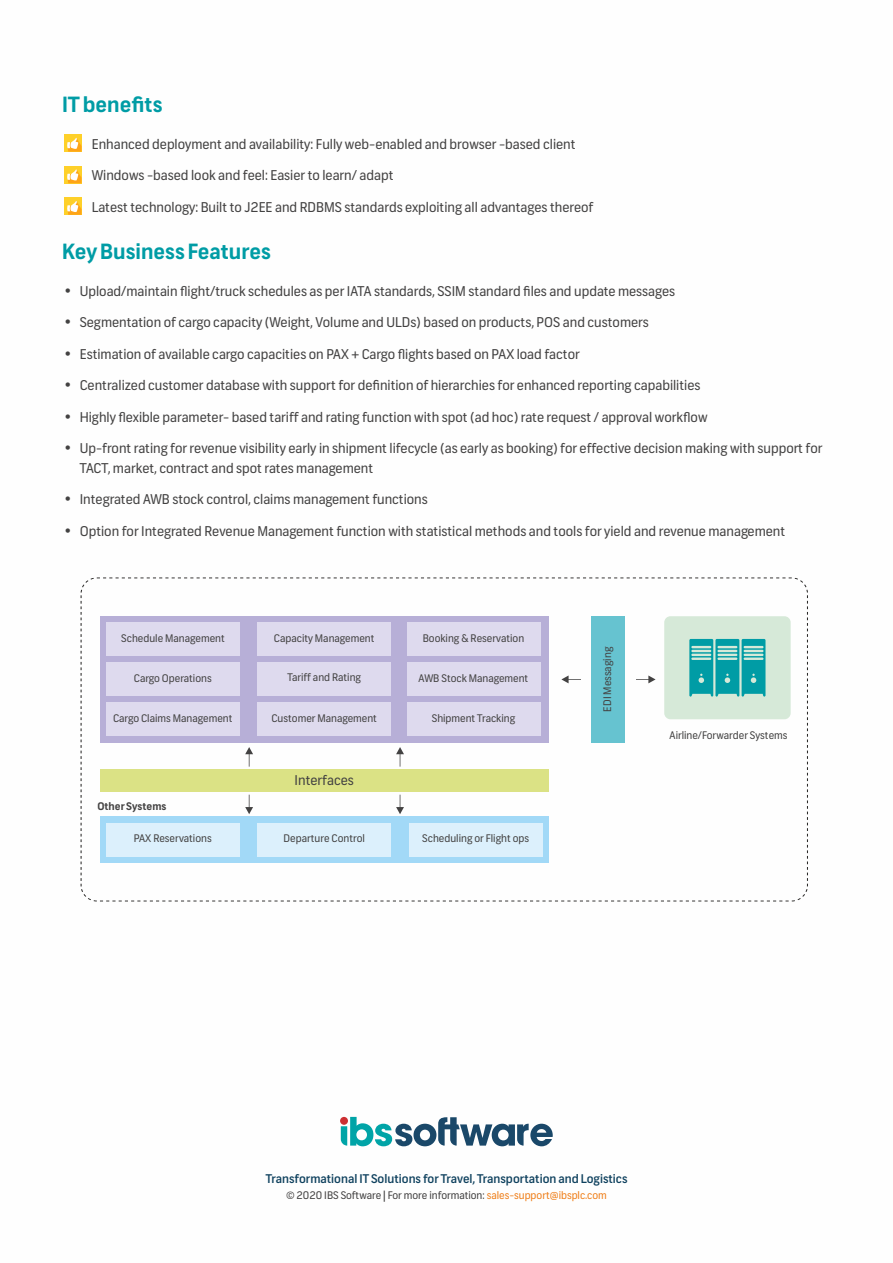
<style>
.page{position:relative;width:893px;height:1263px;background:#fff}
.page>*{position:absolute;margin:0;border:0;box-sizing:border-box;transform-origin:0 0}
.t1{font:700 21px "Frank";color:#009ca5}
.t2{font:13.5px/19.5px "Frank";color:#434242}
.t3{font:500 12px "Frank";color:#0f415e}
.t4{font:10.5px "Frank";color:#434242}
.t5{font:700 10.5px "Frank";color:#434242}
.t6{font:10.5px "Frank";color:#2b2a29}
.s1{color:#ef7f1a}
</style>
<div class="page">
<div style="left:64px;top:135px;width:17px;height:17px;background:#fed029"></div>
<svg style="left:67px;top:138px;width:14px;height:14px"></svg>
<div style="left:64px;top:166px;width:17px;height:17px;background:#fed029"></div>
<svg style="left:67px;top:169px;width:14px;height:14px"></svg>
<div style="left:64px;top:198px;width:17px;height:17px;background:#fed029"></div>
<svg style="left:67px;top:201px;width:14px;height:14px"></svg>
<div style="left:100px;top:616px;width:449px;height:127px;background:#b7afd7"></div>
<div style="left:106px;top:622px;width:134px;height:34px;background:#dedaee"></div>
<div style="left:257px;top:622px;width:134px;height:34px;background:#dedaee"></div>
<div style="left:407px;top:622px;width:134px;height:34px;background:#dedaee"></div>
<div style="left:591px;top:616px;width:34px;height:127px;background:#66c3d0"></div>
<div style="left:106px;top:662px;width:134px;height:33px;background:#dedaee"></div>
<div style="left:257px;top:662px;width:134px;height:33px;background:#dedaee"></div>
<div style="left:407px;top:662px;width:134px;height:33px;background:#dedaee"></div>
<div style="left:106px;top:702px;width:134px;height:34px;background:#dedaee"></div>
<div style="left:257px;top:702px;width:134px;height:34px;background:#dedaee"></div>
<div style="left:100px;top:816px;width:449px;height:47px;background:#a2d9f7"></div>
<div style="left:407px;top:702px;width:134px;height:34px;background:#dedaee"></div>
<div style="left:106px;top:823px;width:134px;height:33px;background:#dcf0fc"></div>
<div style="left:257px;top:823px;width:134px;height:33px;background:#dcf0fc"></div>
<div style="left:409px;top:823px;width:134px;height:33px;background:#dcf0fc"></div>
<div style="left:100px;top:769px;width:449px;height:22px;background:#dbe285"></div>
<div style="left:664px;top:616px;width:127px;height:103px;background:#d6e9d8;border-radius:6px"></div>
<svg style="left:396px;top:747px;width:8px;height:20px"></svg>
<svg style="left:396px;top:795px;width:8px;height:19px"></svg>
<svg style="left:636px;top:675px;width:20px;height:8px"></svg>
<svg style="left:561px;top:675px;width:20px;height:8px"></svg>
<svg style="left:245px;top:747px;width:8px;height:20px"></svg>
<svg style="left:245px;top:795px;width:8px;height:19px"></svg>
<svg style="left:689px;top:639px;width:76px;height:58px"></svg>
<svg style="left:341px;top:1117px;width:212px;height:29px"></svg>
<div style="left:340px;top:1117px;width:8px;height:8px;background:#cd2f32;border-radius:4px"></div>
<h1 class="t1" style="left:62px;top:96px;width:102px">IT benefits</h1>
<p class="t2" style="left:92px;top:136px;width:485px">Enhanced deployment and availability: Fully web-enabled and browser -based client</p>
<p class="t2" style="left:92px;top:167px;width:303px">Windows -based look and feel: Easier to learn/ adapt</p>
<p class="t2" style="left:92px;top:199px;width:503px">Latest technology: Built to J2EE and RDBMS standards exploiting all advantages thereof</p>
<h1 class="t1" style="left:62px;top:243px;width:210px">Key Business Features</h1>
<p class="t2" style="left:80px;top:283px;width:597px">Upload/maintain flight/truck schedules as per IATA standards, SSIM standard files and update messages</p>
<p class="t2" style="left:80px;top:314px;width:571px">Segmentation of cargo capacity (Weight, Volume and ULDs) based on products, POS and customers</p>
<p class="t2" style="left:80px;top:346px;width:502px">Estimation of available cargo capacities on PAX + Cargo flights based on PAX load factor</p>
<p class="t2" style="left:80px;top:377px;width:622px">Centralized customer database with support for definition of hierarchies for enhanced reporting capabilities</p>
<p class="t2" style="left:80px;top:409px;width:629px">Highly flexible parameter- based tariff and rating function with spot (ad hoc) rate request / approval workflow</p>
<p class="t2" style="left:80px;top:440px;width:744px">Up-front rating for revenue visibility early in shipment lifecycle (as early as booking) for effective decision making with support for<br>TACT, market, contract and spot rates management</p>
<p class="t2" style="left:80px;top:491px;width:350px">Integrated AWB stock control, claims management functions</p>
<p class="t2" style="left:80px;top:523px;width:707px">Option for Integrated Revenue Management function with statistical methods and tools for yield and revenue management</p>
<p class="t4" style="left:121px;top:634px;width:105px">Schedule Management</p>
<p class="t4" style="left:274px;top:634px;width:102px">Capacity Management</p>
<p class="t4" style="left:423px;top:634px;width:103px">Booking &amp; Reservation</p>
<p class="t4" style="left:134px;top:674px;width:79px">Cargo Operations</p>
<p class="t4" style="left:287px;top:674px;width:75px">Tariff and Rating</p>
<p class="t4" style="left:419px;top:674px;width:111px">AWB Stock Management</p>
<p class="t4" style="left:113px;top:714px;width:121px">Cargo Claims Management</p>
<p class="t4" style="left:271px;top:714px;width:107px">Customer Management</p>
<p class="t4" style="left:432px;top:714px;width:85px">Shipment Tracking</p>
<p class="t5" style="left:97px;top:802px;width:71px">Other Systems</p>
<p class="t2" style="left:295px;top:772px;width:61px">Interfaces</p>
<p class="t4" style="left:134px;top:834px;width:79px">PAX Reservations</p>
<p class="t4" style="left:284px;top:834px;width:83px">Departure Control</p>
<p class="t4" style="left:422px;top:834px;width:108px">Scheduling or Flight ops</p>
<p class="t4" style="left:603px;top:711px;width:66px;rotate:-90deg">EDI Messaging</p>
<p class="t4" style="left:670px;top:731px;width:119px">Airline/Forwarder Systems</p>
<p class="t3" style="left:266px;top:1174px;width:363px">Transformational IT Solutions for Travel, Transportation and Logistics</p>
<p class="t4" style="left:287px;top:1191px;width:322px">© 2020 IBS Software For more information: <span class="s1">sales-support@ibsplc.com</span></p>
<p class="t6" style="left:383px;top:1191px;width:4px">|</p>
</div>
